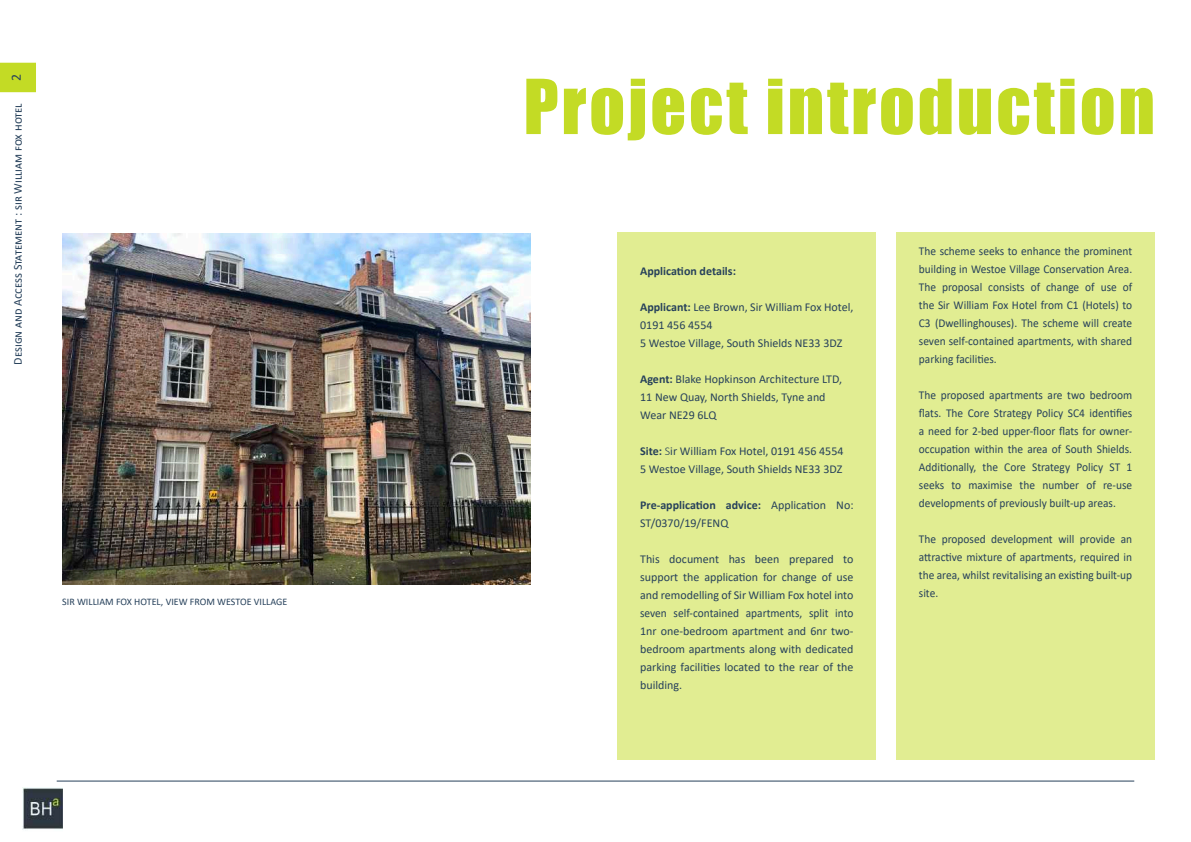
<style>
.page{position:relative;width:1191px;height:842px;background:#fff}
.page>*{position:absolute;margin:0;border:0;box-sizing:border-box;transform-origin:0 0}
.t1{font:70px "Impact";letter-spacing:.04em;color:#c3db25}
.t2{font:14px "Calibri";color:#27415b}
.t3{font:12px/18px "Calibri";color:#27415b;text-align:justify;scale:.95 1}
.t4{font:12px/18px "Calibri";color:#27415b}
.t5{font:700 12px "Calibri";color:#27415b}
.t6{font:10px "Calibri";color:#27415b}
.s1{font-weight:700}
.s2{font-weight:300}
</style>
<div class="page">
<hr style="left:57px;top:781px;width:1077px;height:1px;background:#27415b">
<div style="left:0;top:63px;width:36px;height:29px;background:#c3db25"></div>
<img style="left:23px;top:788px;width:39px;height:42px">
<div style="left:896px;top:232px;width:259px;height:527px;background:#e1ed92"></div>
<img style="left:62px;top:234px;width:468px;height:350px">
<div style="left:617px;top:232px;width:259px;height:527px;background:#e1ed92"></div>
<p class="t2" style="left:6px;top:81px;width:9px;rotate:-90deg">2</p>
<p class="t4" style="left:8px;top:365px;width:263px;rotate:-90deg">Design and Access Statement : sir William fox hotel</p>
<p class="t6" style="left:62px;top:594px;width:227px">SIR WILLIAM FOX HOTEL, VIEW FROM WESTOE VILLAGE</p>
<h1 class="t1" style="left:523px;top:52px;width:633px">Project introduction</h1>
<p class="t5" style="left:640px;top:262px;width:97px">Application details:</p>
<p class="t4" style="left:640px;top:298px;width:215px"><span class="s1">Applicant:</span> Lee Brown, Sir William Fox Hotel,<br>0191 456 4554<br>5 Westoe Village, South Shields NE33 3DZ</p>
<p class="t4" style="left:640px;top:370px;width:203px"><span class="s1">Agent:</span> Blake Hopkinson Architecture LTD,<br>11 New Quay, North Shields, Tyne and<br>Wear NE29 6LQ</p>
<p class="t4" style="left:640px;top:442px;width:205px"><span class="s1">Site:</span> <span class="s2">S</span>ir William Fox Hotel, 0191 456 4554<br>5 Westoe Village, South Shields NE33 3DZ</p>
<p class="t4" style="left:640px;top:496px;width:215px"><span class="s1">Pre-application advice:</span> Application No:<br>ST/0370/19/FENQ</p>
<p class="t4" style="left:640px;top:550px;width:215px;text-align:justify">This document has been prepared to support the application for change of use and remodelling of Sir William Fox hotel into seven self-contained apartments, split into 1nr one-bedroom apartment and 6nr two&shy;bedroom apartments along with dedicated parking facilities located to the rear of the building.</p>
<p class="t3" style="left:919px;top:242px;width:226px">The scheme seeks to enhance the prominent building in Westoe Village Conservation Area.<br>The proposal consists of change of use of the Sir William Fox Hotel from C1 (Hotels) to C3 (Dwellinghouses). The scheme will create seven self-contained apartments, with shared parking facilities.</p>
<p class="t3" style="left:919px;top:386px;width:226px">The proposed apartments are two bedroom flats. The Core Strategy Policy SC4 identifies a need for 2-bed upper-floor flats for owner&shy;occupation within the area of South Shields.<br>Additionally, the Core Strategy Policy ST 1 seeks to maximise the number of re-use developments of previously built-up areas.</p>
<p class="t3" style="left:919px;top:530px;width:226px">The proposed development will provide an attractive mixture of apartments, required in the area, whilst revitalising an existing built-up site.</p>
</div>
